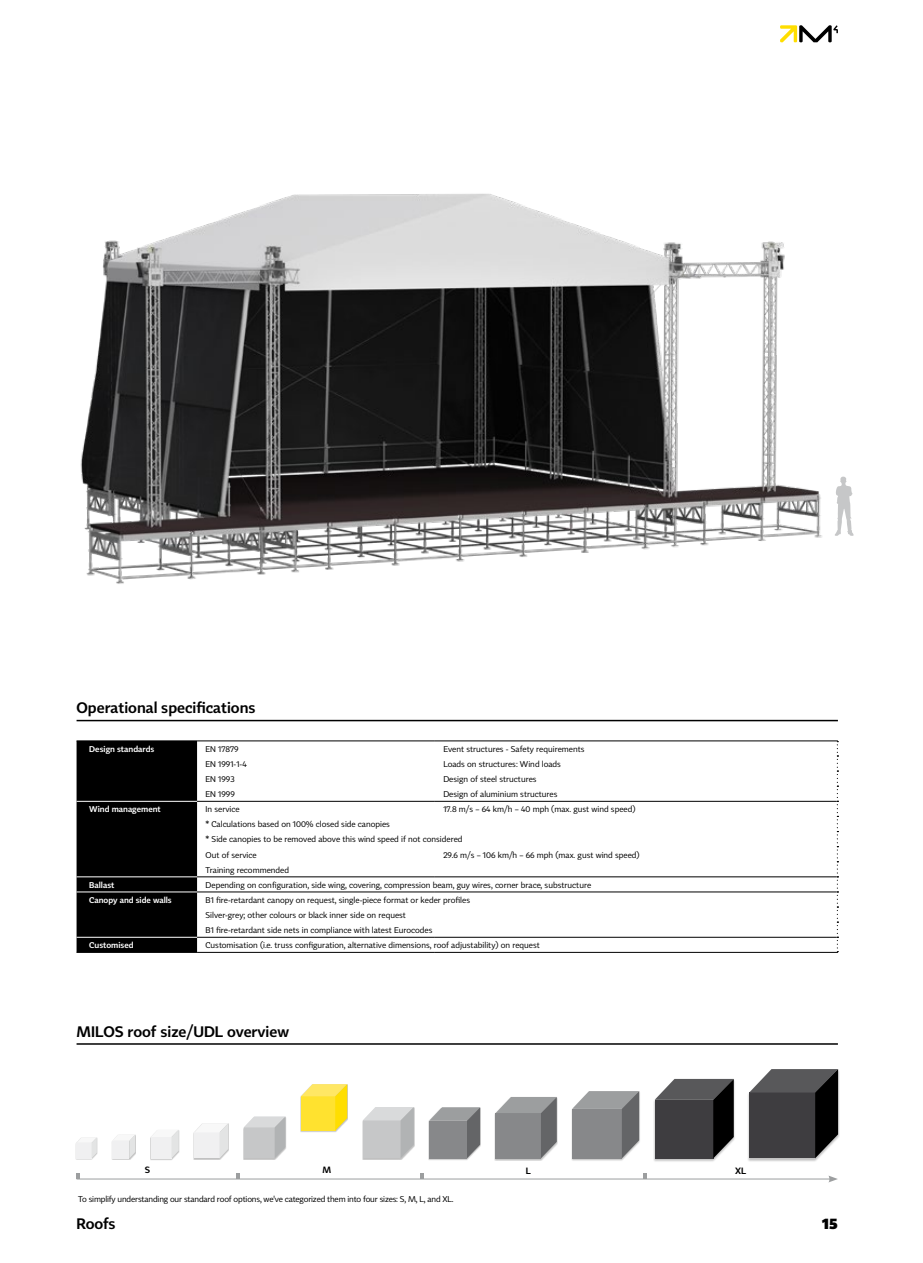
<style>
.page{position:relative;width:923px;height:1263px;background:#fff}
.page>*{position:absolute;margin:0;border:0;box-sizing:border-box;transform-origin:0 0}
.t1{font:300 15px "Tabac Sans";color:#000}
.t2{font:500 15px "Tabac Sans";color:#000}
.t3{font:300 9px "Tabac Sans";color:#000}
.t4{font:8.25px/15.1px "Tabac Sans";color:#000}
.t5{font:8.25px "Tabac Sans";letter-spacing:-.02em;color:#000}
.t6{font:300 8.25px "Tabac Sans";color:#fff}
</style>
<div class="page">
<svg style="left:780px;top:25px;width:58px;height:17px"></svg>
<img style="left:80px;top:193px;width:774px;height:391px">
<hr style="left:77px;top:720px;width:761px;height:1px;background:#000">
<div style="left:77px;top:742px;width:120px;height:210px;background:#000"></div>
<hr style="left:77px;top:801px;width:120px;height:1px;background:#fff">
<hr style="left:197px;top:801px;width:238px;height:1px;background:#000">
<hr style="left:435px;top:801px;width:402px;height:1px;background:#000">
<svg style="left:837px;top:742px;width:1px;height:210px"></svg>
<hr style="left:77px;top:741px;width:120px;height:1px;background:#000">
<hr style="left:197px;top:741px;width:238px;height:1px;background:#000">
<hr style="left:435px;top:741px;width:403px;height:1px;background:#000">
<hr style="left:77px;top:876px;width:120px;height:1px;background:#fff">
<hr style="left:77px;top:892px;width:120px;height:1px;background:#fff">
<hr style="left:197px;top:876px;width:238px;height:1px;background:#000">
<hr style="left:435px;top:876px;width:402px;height:1px;background:#000">
<hr style="left:197px;top:892px;width:238px;height:1px;background:#000">
<hr style="left:435px;top:892px;width:402px;height:1px;background:#000">
<hr style="left:77px;top:937px;width:120px;height:1px;background:#fff">
<hr style="left:77px;top:952px;width:120px;height:1px;background:#000">
<hr style="left:197px;top:937px;width:238px;height:1px;background:#000">
<hr style="left:435px;top:937px;width:402px;height:1px;background:#000">
<hr style="left:197px;top:952px;width:238px;height:1px;background:#000">
<hr style="left:435px;top:952px;width:403px;height:1px;background:#000">
<svg style="left:834px;top:477px;width:19px;height:59px"></svg>
<hr style="left:77px;top:1043px;width:761px;height:2px;background:#000">
<div style="left:747px;top:1069px;width:93px;height:93px;background:#000;opacity:.25"></div>
<svg style="left:749px;top:1069px;width:89px;height:89px;background:#444345"></svg>
<div style="left:653px;top:1079px;width:82px;height:83px;background:#000;opacity:.25"></div>
<svg style="left:655px;top:1079px;width:79px;height:79px;background:#444345"></svg>
<div style="left:571px;top:1091px;width:69px;height:70px;background:#000;opacity:.25"></div>
<svg style="left:572px;top:1091px;width:67px;height:67px;background:#8c8d8f"></svg>
<div style="left:494px;top:1097px;width:64px;height:64px;background:#000;opacity:.25"></div>
<svg style="left:496px;top:1097px;width:61px;height:61px;background:#8b8c8e"></svg>
<div style="left:428px;top:1107px;width:53px;height:53px;background:#000;opacity:.25"></div>
<svg style="left:429px;top:1107px;width:51px;height:51px;background:#8c8d8f"></svg>
<div style="left:362px;top:1107px;width:53px;height:53px;background:#000;opacity:.25"></div>
<svg style="left:363px;top:1107px;width:51px;height:51px;background:#c8c9ca"></svg>
<div style="left:300px;top:1084px;width:48px;height:48px;background:#000;opacity:.25"></div>
<svg style="left:301px;top:1084px;width:46px;height:46px;background:#fee33d"></svg>
<div style="left:193px;top:1123px;width:36px;height:37px;background:#000;opacity:.25"></div>
<svg style="left:194px;top:1123px;width:34px;height:35px"></svg>
<div style="left:150px;top:1130px;width:29px;height:30px;background:#000;opacity:.25"></div>
<svg style="left:151px;top:1130px;width:28px;height:28px"></svg>
<div style="left:111px;top:1134px;width:25px;height:26px;background:#000;opacity:.25"></div>
<svg style="left:112px;top:1135px;width:23px;height:23px"></svg>
<div style="left:76px;top:1137px;width:22px;height:23px;background:#000;opacity:.25"></div>
<svg style="left:77px;top:1137px;width:20px;height:21px"></svg>
<div style="left:243px;top:1117px;width:43px;height:43px;background:#000;opacity:.25"></div>
<svg style="left:244px;top:1116px;width:41px;height:42px;background:#c9cacb"></svg>
<hr style="left:77px;top:1178px;width:754px;height:1px;background:#9c9e9f">
<svg style="left:828px;top:1175px;width:10px;height:7px"></svg>
<svg style="left:77px;top:1173px;width:3px;height:5px"></svg>
<svg style="left:237px;top:1173px;width:3px;height:5px"></svg>
<svg style="left:420px;top:1173px;width:4px;height:5px"></svg>
<svg style="left:643px;top:1173px;width:4px;height:5px"></svg>
<h1 class="t1" style="left:77px;top:699px;width:180px">Operational specifications</h1>
<p class="t6" style="left:89px;top:744px;width:67px">Design standards</p>
<p class="t4" style="left:206px;top:741px;width:35px">EN 17879</p>
<p class="t4" style="left:443px;top:741px;width:143px">Event structures - Safety requirements</p>
<p class="t4" style="left:206px;top:756px;width:43px">EN 1991-1-4</p>
<p class="t4" style="left:443px;top:756px;width:119px">Loads on structures: Wind loads</p>
<p class="t4" style="left:206px;top:771px;width:31px">EN 1993</p>
<p class="t4" style="left:443px;top:771px;width:95px">Design of steel structures</p>
<p class="t4" style="left:206px;top:787px;width:31px">EN 1999</p>
<p class="t4" style="left:443px;top:787px;width:116px">Design of aluminium structures</p>
<p class="t6" style="left:89px;top:804px;width:73px">Wind management</p>
<p class="t4" style="left:206px;top:802px;width:36px">In service</p>
<p class="t4" style="left:443px;top:802px;width:194px">17.8 m/s – 64 km/h – 40 mph (max. gust wind speed)</p>
<p class="t4" style="left:206px;top:817px;width:258px">* Calculations based on 100% closed side canopies<br>* Side canopies to be removed above this wind speed if not considered<br>Out of service</p>
<p class="t4" style="left:443px;top:847px;width:198px">29.6 m/s – 106 km/h – 66 mph (max. gust wind speed)</p>
<p class="t4" style="left:206px;top:862px;width:85px">Training recommended</p>
<p class="t6" style="left:89px;top:880px;width:27px">Ballast</p>
<p class="t4" style="left:206px;top:877px;width:387px">Depending on configuration, side wing, covering, compression beam, guy wires, corner brace, substructure</p>
<p class="t6" style="left:89px;top:895px;width:84px">Canopy and side walls</p>
<p class="t4" style="left:206px;top:892px;width:266px">B1 fire-retardant canopy on request, single-piece format or keder profiles<br>Silver-grey; other colours or black inner side on request<br>B1 fire-retardant side nets in compliance with latest Eurocodes</p>
<p class="t6" style="left:89px;top:940px;width:46px">Customised</p>
<p class="t4" style="left:206px;top:938px;width:336px">Customisation (i.e. truss configuration, alternative dimensions, roof adjustability) on request</p>
<h1 class="t1" style="left:77px;top:1022px;width:214px">MILOS roof size/UDL overview</h1>
<p class="t3" style="left:145px;top:1165px;width:7px">S</p>
<p class="t3" style="left:322px;top:1164px;width:10px">M</p>
<p class="t3" style="left:526px;top:1165px;width:6px">L</p>
<p class="t3" style="left:735px;top:1165px;width:12px">XL</p>
<p class="t5" style="left:78px;top:1194px;width:377px">To simplify understanding our standard roof options, we've categorized them into four sizes: S, M, L, and XL.</p>
<h1 class="t1" style="left:77px;top:1214px;width:41px">Roofs</h1>
<h1 class="t2" style="left:822px;top:1214px;width:17px">15</h1>
</div>
